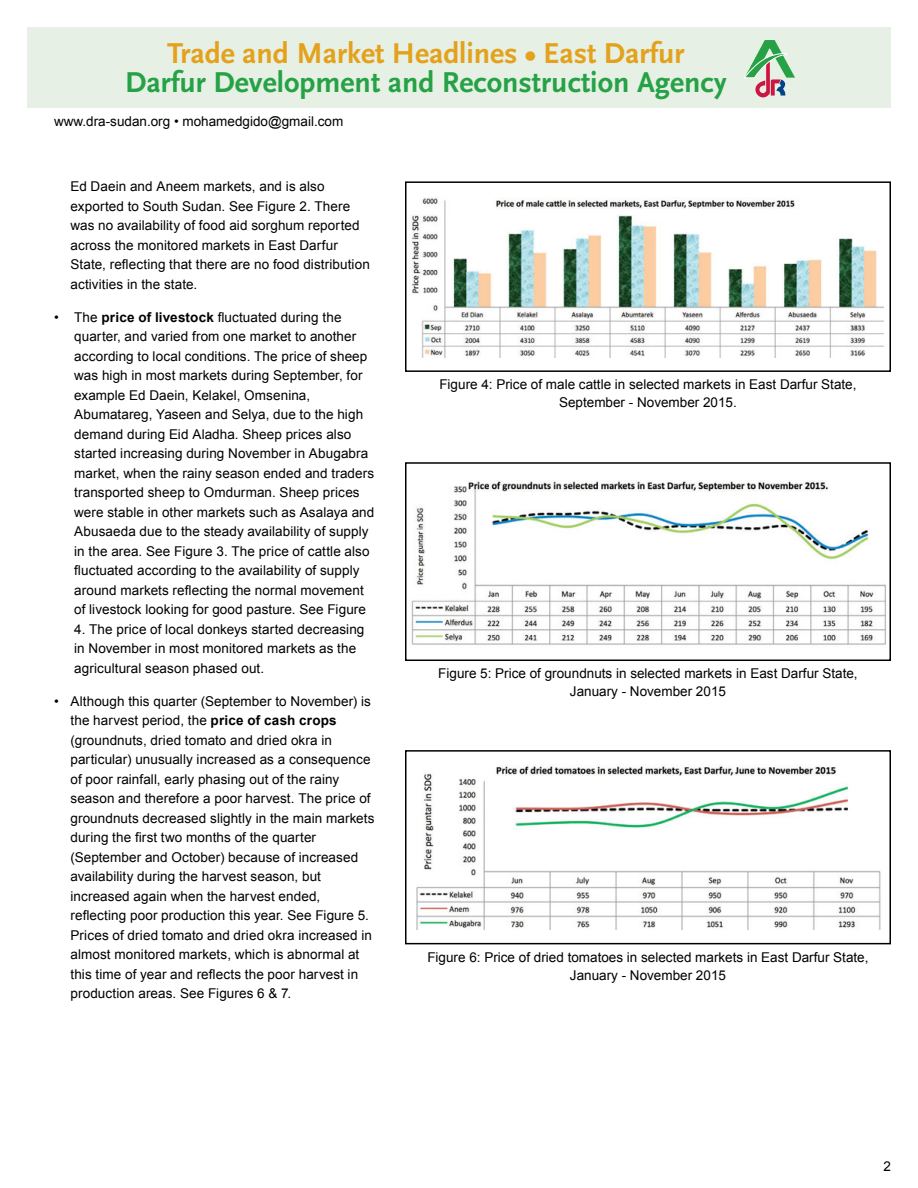
<style>
.page{position:relative;width:918px;height:1188px;background:#fff}
.page>*{position:absolute;margin:0;border:0;box-sizing:border-box;transform-origin:0 0}
.t1{font:700 30px "Scala Sans";color:#26a146}
.t2{font:700 30px "Scala Sans";color:#e4a11b}
.t3{font:13.5px/19.5px "Arial";letter-spacing:.005em;color:#000}
.s1{font-weight:700}
</style>
<div class="page">
<div style="left:27px;top:27px;width:864px;height:81px;background:#e6f0e4"></div>
<svg style="left:744px;top:40px;width:51px;height:58px"></svg>
<div style="left:405px;top:462px;width:486px;height:199px;border:2px solid #000"></div>
<div style="left:405px;top:181px;width:486px;height:191px;border:2px solid #000"></div>
<div style="left:405px;top:750px;width:486px;height:194px;border:2px solid #000"></div>
<img style="left:411px;top:480px;width:475px;height:165px">
<img style="left:411px;top:198px;width:472px;height:160px">
<img style="left:416px;top:764px;width:465px;height:166px">
<p class="t2" style="left:167px;top:37px;width:519px">Trade and Market Headlines • East Darfur</p>
<p class="t1" style="left:125px;top:66px;width:603px">Darfur Development and Reconstruction Agency</p>
<p class="t3" style="left:54px;top:112px;width:291px">www.dra-sudan.org • mohamedgido@gmail.com</p>
<p class="t3" style="left:70px;top:177px;width:301px">Ed Daein and Aneem markets, and is also exported to South Sudan. See Figure 2. There was no availability of food aid sorghum reported across the monitored markets in East Darfur State, reflecting that there are no food distribution activities in the state.</p>
<p class="t3" style="left:74px;top:307px;width:302px;text-indent:-20px">• The <span class="s1">price of livestock</span> fluctuated during the quarter, and varied from one market to another according to local conditions. The price of sheep was high in most markets during September, for example Ed Daein, Kelakel, Omsenina, Abumatareg, Yaseen and Selya, due to the high demand during Eid Aladha. Sheep prices also started increasing during November in Abugabra market, when the rainy season ended and traders transported sheep to Omdurman. Sheep prices were stable in other markets such as Asalaya and Abusaeda due to the steady availability of supply in the area. See Figure 3. The price of cattle also fluctuated according to the availability of supply around markets reflecting the normal movement of livestock looking for good pasture. See Figure</p>
<p class="t3" style="left:74px;top:619px;width:292px">4. The price of local donkeys started decreasing in November in most monitored markets as the agricultural season phased out.</p>
<p class="t3" style="left:70px;top:691px;width:305px;text-indent:-16px">• Although this quarter (September to November) is the harvest period, the <span class="s1">price of cash crops </span>(groundnuts, dried tomato and dried okra in particular) unusually increased as a consequence of poor rainfall, early phasing out of the rainy season and therefore a poor harvest. The price of groundnuts decreased slightly in the main markets during the first two months of the quarter (September and October) because of increased availability during the harvest season, but increased again when the harvest ended, reflecting poor production this year. See Figure 5.<br>Prices of dried tomato and dried okra increased in almost monitored markets, which is abnormal at this time of year and reflects the poor harvest in production areas. See Figures 6 &amp; 7.</p>
<p class="t3" style="left:439px;top:376px;width:419px;line-height:18px;text-align:center">Figure 4: Price of male cattle in selected markets in East Darfur State,<br>September - November 2015.</p>
<p class="t3" style="left:438px;top:665px;width:421px;line-height:18px;text-align:center">Figure 5: Price of groundnuts in selected markets in East Darfur State,<br>January - November 2015</p>
<p class="t3" style="left:427px;top:948px;width:443px;line-height:18px;text-align:center">Figure 6: Price of dried tomatoes in selected markets in East Darfur State,<br>January - November 2015</p>
<p class="t3" style="left:883px;top:1156px;width:9px">2</p>
</div>
